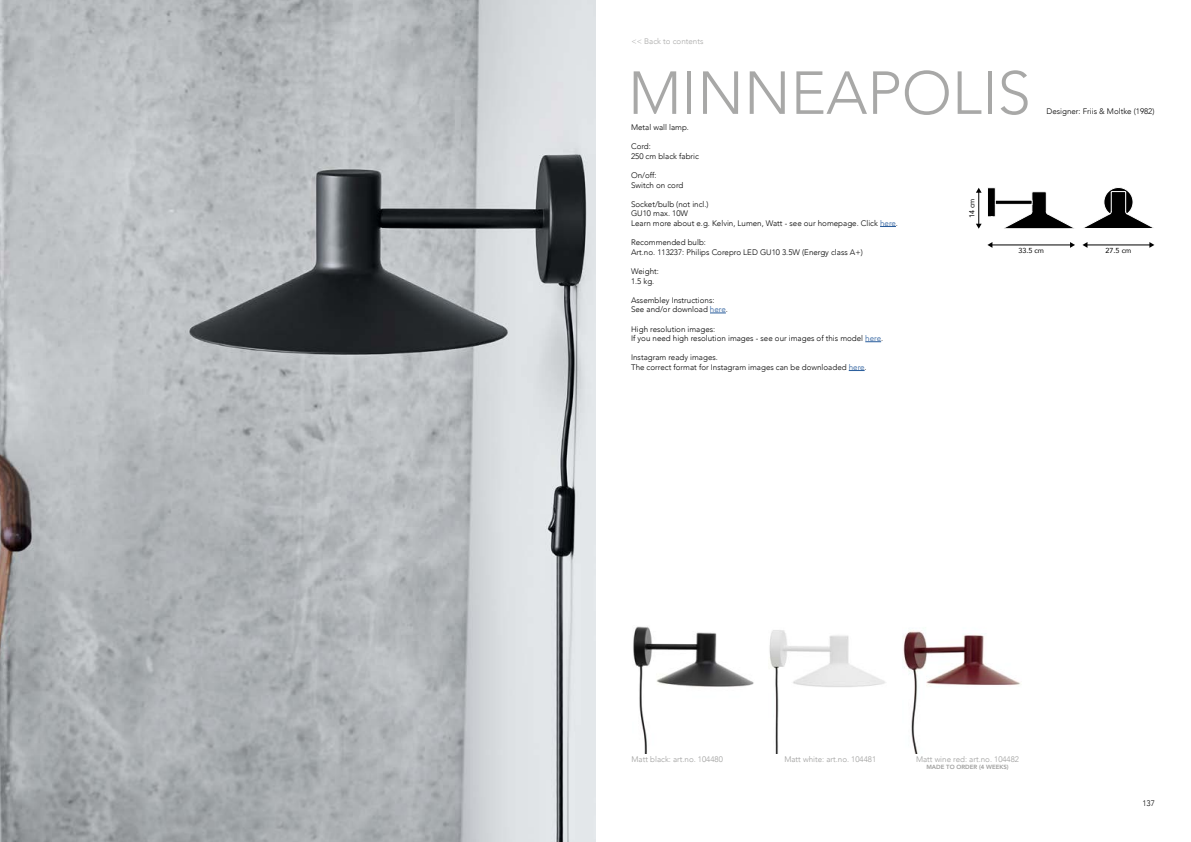
<style>
.page{position:relative;width:1191px;height:842px;background:#fff}
.page>*{position:absolute;margin:0;border:0;box-sizing:border-box;transform-origin:0 0}
.t1{font:300 60px "Avenir";color:#a8a8a7}
.t2{font:300 8px/9.6px "Avenir";color:#000}
.t3{font:300 8px "Avenir";color:#9d9d9c}
.t4{font:300 8px "Avenir";color:#a8a8a7}
.t5{font:7.2px "Avenir";color:#000}
.t6{font:800 6px "Avenir";color:#9d9d9c}
.s1{color:#275b9b}
</style>
<div class="page">
<img style="left:0;top:0;width:595px;height:842px">
<svg style="left:880px;top:226px;width:16px;height:1px"></svg>
<svg style="left:710px;top:313px;width:16px;height:1px"></svg>
<svg style="left:865px;top:341px;width:16px;height:1px"></svg>
<svg style="left:848px;top:370px;width:16px;height:1px"></svg>
<img style="left:633px;top:626px;width:121px;height:128px">
<hr style="left:978px;top:192px;width:1px;height:33px;background:#000">
<svg style="left:976px;top:188px;width:5px;height:5px"></svg>
<svg style="left:976px;top:224px;width:5px;height:5px"></svg>
<hr style="left:1086px;top:245px;width:64px;height:1px;background:#000">
<svg style="left:1082px;top:242px;width:5px;height:6px"></svg>
<svg style="left:1149px;top:242px;width:5px;height:6px"></svg>
<svg style="left:988px;top:187px;width:86px;height:42px"></svg>
<svg style="left:1083px;top:187px;width:71px;height:41px"></svg>
<hr style="left:991px;top:245px;width:79px;height:1px;background:#000">
<svg style="left:987px;top:242px;width:5px;height:6px"></svg>
<svg style="left:1070px;top:242px;width:5px;height:6px"></svg>
<img style="left:769px;top:630px;width:117px;height:124px">
<img style="left:903px;top:630px;width:118px;height:124px">
<p class="t4" style="left:631px;top:37px;width:73px">&lt;&lt; Back to contents</p>
<h1 class="t1" style="left:628px;top:58px;width:404px">MINNEAPOLIS</h1>
<p class="t2" style="left:1046px;top:106px;width:110px">Designer: Friis &amp; Moltke (1982)</p>
<p class="t2" style="left:631px;top:122px;width:59px">Metal wall lamp.</p>
<p class="t2" style="left:631px;top:142px;width:69px">Cord:<br>250 cm black fabric</p>
<p class="t2" style="left:631px;top:170px;width:54px">On/off:<br>Switch on cord</p>
<p class="t2" style="left:631px;top:199px;width:268px">Socket/bulb (not incl.)<br>GU10 max. 10W<br>Learn more about e.g. Kelvin, Lumen, Watt - see our homepage. Click <span class="s1">here</span>.</p>
<p class="t2" style="left:631px;top:238px;width:233px">Recommended bulb:<br>Art.no. 113237: Philips Corepro LED GU10 3.5W (Energy class A+)</p>
<p class="t2" style="left:631px;top:266px;width:29px">Weight:<br>1.5 kg.</p>
<p class="t2" style="left:631px;top:295px;width:98px">Assembley Instructions:<br>See and/or download <span class="s1">here</span>.</p>
<p class="t2" style="left:631px;top:324px;width:254px">High resolution images:<br>If you need high resolution images - see our images of this model <span class="s1">here</span>.</p>
<p class="t2" style="left:631px;top:353px;width:237px">Instagram ready images.<br>The correct format for Instagram images can be downloaded <span class="s1">here</span>.</p>
<p class="t5" style="left:966px;top:218px;width:21px;rotate:-90deg">14 cm</p>
<p class="t5" style="left:1018px;top:244px;width:27px">33.5 cm</p>
<p class="t5" style="left:1105px;top:244px;width:27px">27.5 cm</p>
<p class="t3" style="left:631px;top:754px;width:93px">Matt black: art.no. 104480</p>
<p class="t3" style="left:784px;top:754px;width:93px">Matt white: art.no. 104481</p>
<p class="t3" style="left:916px;top:754px;width:105px">Matt wine red: art.no. 104482</p>
<p class="t6" style="left:926px;top:762px;width:84px">MADE TO ORDER (4 WEEKS)</p>
<p class="t2" style="left:1142px;top:798px;width:14px">137</p>
</div>
